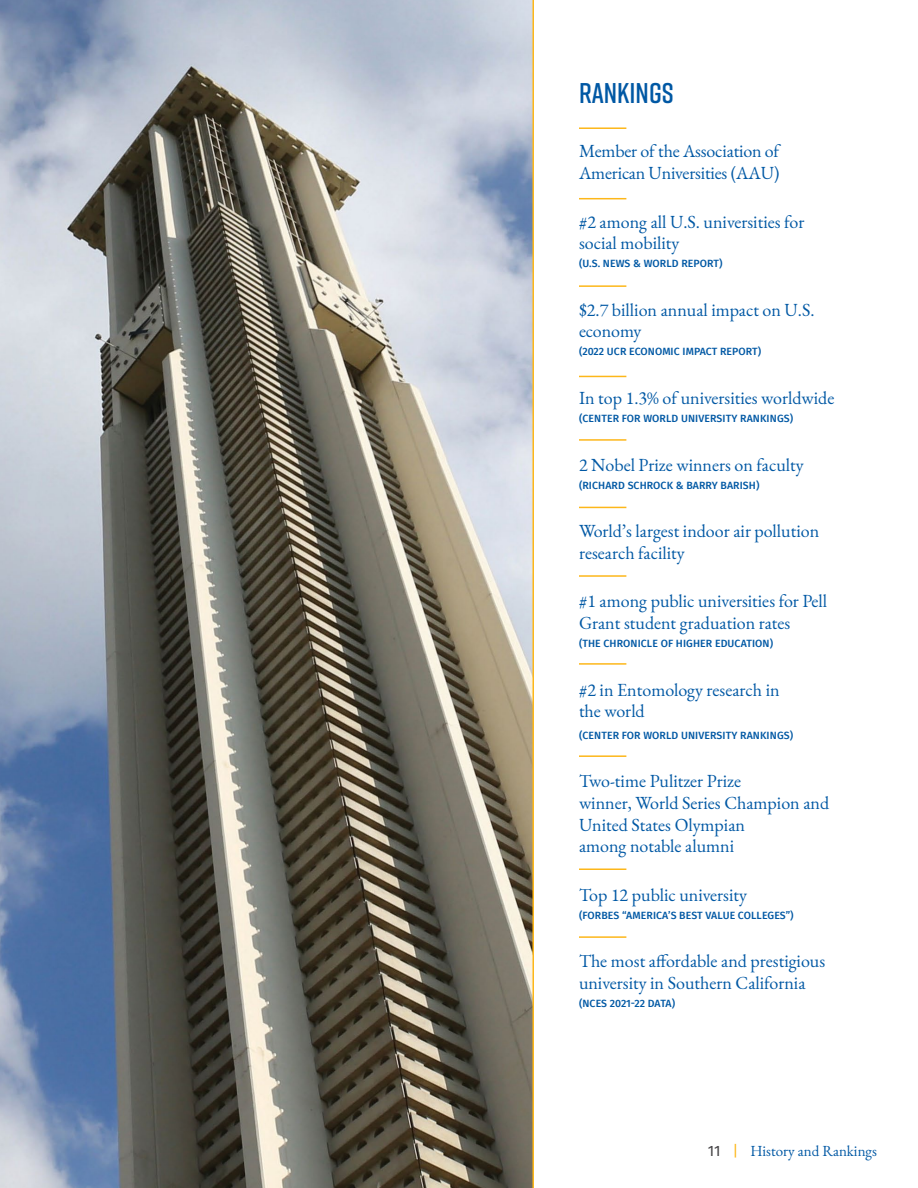
<style>
.page{position:relative;width:918px;height:1188px;background:#fff}
.page>*{position:absolute;margin:0;border:0;box-sizing:border-box;transform-origin:0 0}
.t1{font:600 28.5px "Rift";color:#0058a4}
.t2{font:18px/21.6px "EB Garamond";color:#0058a4}
.t3{font:15px "EB Garamond";color:#0058a4}
.t4{font:500 10.5px "Fira Sans";letter-spacing:.01em;color:#0058a4}
.s1{font-family:"Fira Sans";color:#414042}
.s2{font-family:"Fira Sans";color:#fdb71a}
</style>
<div class="page">
<img style="left:0;top:0;width:532px;height:1188px">
<hr style="left:579px;top:198px;width:47px;height:1px;background:#fdb71a">
<hr style="left:579px;top:127px;width:47px;height:2px;background:#fdb71a">
<hr style="left:579px;top:285px;width:47px;height:2px;background:#fdb71a">
<hr style="left:579px;top:376px;width:47px;height:1px;background:#fdb71a">
<hr style="left:579px;top:439px;width:47px;height:2px;background:#fdb71a">
<hr style="left:579px;top:507px;width:47px;height:1px;background:#fdb71a">
<hr style="left:579px;top:575px;width:47px;height:2px;background:#fdb71a">
<hr style="left:579px;top:663px;width:47px;height:2px;background:#fdb71a">
<hr style="left:579px;top:755px;width:47px;height:2px;background:#fdb71a">
<hr style="left:579px;top:868px;width:47px;height:2px;background:#fdb71a">
<hr style="left:579px;top:936px;width:47px;height:2px;background:#fdb71a">
<hr style="left:532px;top:0;width:2px;height:1188px;background:#fdb71a">
<p class="t1" style="left:579px;top:73px;width:96px">RANKINGS</p>
<p class="t2" style="left:579px;top:141px;width:202px">Member of the Association of<br>American Universities (AAU)</p>
<p class="t2" style="left:579px;top:211px;width:227px">#2 among all U.S. universities for social mobility</p>
<p class="t4" style="left:579px;top:255px;width:145px">(U.S. NEWS &amp; WORLD REPORT)</p>
<p class="t2" style="left:579px;top:299px;width:237px">$2.7 billion annual impact on U.S. economy</p>
<p class="t4" style="left:579px;top:343px;width:184px">(2022 UCR ECONOMIC IMPACT REPORT)</p>
<p class="t2" style="left:579px;top:387px;width:257px">In top 1.3% of universities worldwide</p>
<p class="t4" style="left:579px;top:410px;width:216px">(CENTER FOR WORLD UNIVERSITY RANKINGS)</p>
<p class="t2" style="left:579px;top:454px;width:226px">2 Nobel Prize winners on faculty</p>
<p class="t4" style="left:579px;top:476px;width:182px">(RICHARD SCHROCK &amp; BARRY BARISH)</p>
<p class="t2" style="left:579px;top:520px;width:242px">World’s largest indoor air pollution research facility</p>
<p class="t2" style="left:579px;top:591px;width:250px">#1 among public universities for Pell<br>Grant student graduation rates</p>
<p class="t4" style="left:579px;top:635px;width:196px">(THE CHRONICLE OF HIGHER EDUCATION)</p>
<p class="t2" style="left:579px;top:679px;width:202px">#2 in Entomology research in the world</p>
<p class="t4" style="left:579px;top:727px;width:216px">(CENTER FOR WORLD UNIVERSITY RANKINGS)</p>
<p class="t2" style="left:579px;top:771px;width:252px">Two-time Pulitzer Prize<br>winner, World Series Champion and<br>United States Olympian<br>among notable alumni</p>
<p class="t2" style="left:579px;top:884px;width:170px">Top 12 public university</p>
<p class="t4" style="left:579px;top:907px;width:216px">(FORBES “AMERICA’S BEST VALUE COLLEGES”)</p>
<p class="t2" style="left:579px;top:951px;width:248px">The most affordable and prestigious university in Southern California</p>
<p class="t4" style="left:579px;top:995px;width:98px">(NCES 2021-22 DATA)</p>
<p class="t3" style="left:708px;top:1141px;width:171px"><span class="s1">11</span> <span class="s2">|</span> History and Rankings</p>
</div>
